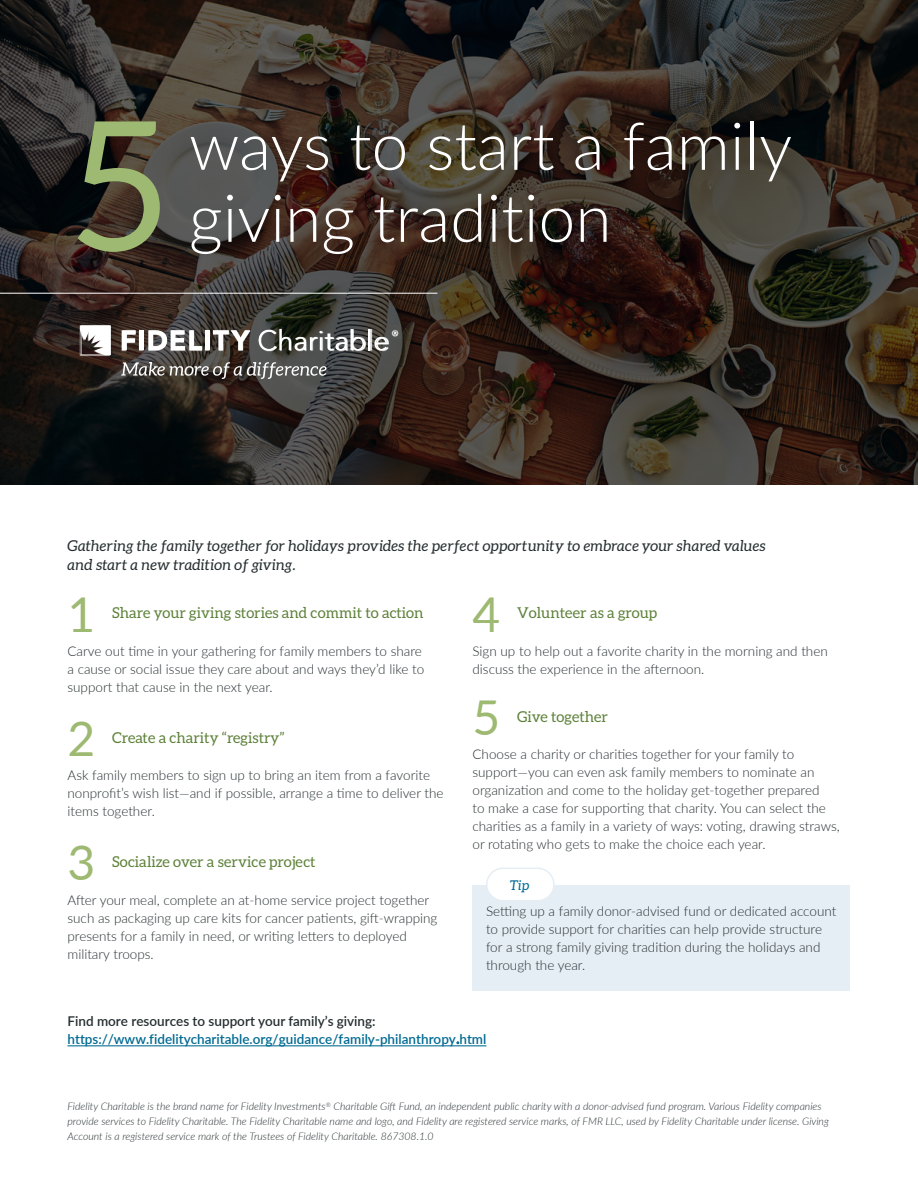
<style>
.page{position:relative;width:918px;height:1188px;background:#fff}
.page>*{position:absolute;margin:0;border:0;box-sizing:border-box;transform-origin:0 0}
.t1{font:180px "Lato";color:#9eb972}
.t2{font:300 66px "Lato";color:#fff}
.t3{font:48px "Lato";color:#9eb972}
.t4{font:italic 15px/19.5px "Aleo";letter-spacing:.01em;color:#242d30}
.t5{font:15px "Aleo";color:#5d8139}
.t6{font:300 13.5px/18px "Lato";color:#242d30}
.t7{font:600 13.5px "Lato";color:#006a92}
.t8{font:600 13.5px "Lato";color:#242d30}
.t9{font:italic 13.5px "Aleo";color:#006a92}
.t10{font:italic 300 10.5px/15px "Lato";color:#242d30}
</style>
<div class="page">
<div style="left:472px;top:885px;width:378px;height:105px;background:#e6eef5"></div>
<img style="left:0;top:0;width:918px;height:484px">
<hr style="left:0;top:293px;width:437px;height:1px;background:#fff">
<hr style="left:68px;top:1046px;width:418px;height:1px;background:#006a92">
<div style="left:487px;top:868px;width:67px;height:33px;background:#fff;border-radius:16px"></div>
<div style="left:486px;top:868px;width:69px;height:33px;border:2px solid #e6eef5;border-radius:16px"></div>
<img style="left:62px;top:287px;width:355px;height:106px">
<h1 class="t1" style="left:68px;top:56px;width:106px">5</h1>
<h2 class="t2" style="left:189px;top:100px;width:605px">ways to start a family</h2>
<h2 class="t2" style="left:189px;top:172px;width:424px">giving tradition</h2>
<p class="t4" style="left:68px;top:535px;width:700px">Gathering the family together for holidays provides the perfect opportunity to embrace your shared values and start a new tradition of giving.</p>
<p class="t5" style="left:112px;top:605px;width:313px">Share your giving stories and commit to action</p>
<p class="t5" style="left:517px;top:605px;width:141px">Volunteer as a group</p>
<h3 class="t3" style="left:68px;top:580px;width:29px">1</h3>
<h3 class="t3" style="left:473px;top:580px;width:29px">4</h3>
<p class="t6" style="left:68px;top:642px;width:358px">Carve out time in your gathering for family members to share a cause or social issue they care about and ways they’d like to support that cause in the next year.</p>
<p class="t6" style="left:472px;top:642px;width:357px">Sign up to help out a favorite charity in the morning and then discuss the experience in the afternoon.</p>
<h3 class="t3" style="left:68px;top:704px;width:29px">2</h3>
<p class="t5" style="left:112px;top:729px;width:174px">Create a charity “registry”</p>
<p class="t6" style="left:68px;top:766px;width:378px">Ask family members to sign up to bring an item from a favorite nonprofit’s wish list—and if possible, arrange a time to deliver the items together.</p>
<h3 class="t3" style="left:68px;top:828px;width:29px">3</h3>
<p class="t5" style="left:112px;top:853px;width:205px">Socialize over a service project</p>
<p class="t6" style="left:68px;top:890px;width:372px">After your meal, complete an at-home service project together such as packaging up care kits for cancer patients, gift-wrapping presents for a family in need, or writing letters to deployed military troops.</p>
<h3 class="t3" style="left:473px;top:683px;width:29px">5</h3>
<p class="t5" style="left:517px;top:708px;width:92px">Give together</p>
<p class="t6" style="left:472px;top:745px;width:369px">Choose a charity or charities together for your family to support—you can even ask family members to nominate an organization and come to the holiday get-together prepared<br>to make a case for supporting that charity. You can select the charities as a family in a variety of ways: voting, drawing straws, or rotating who gets to make the choice each year.</p>
<p class="t9" style="left:510px;top:878px;width:21px">Tip</p>
<p class="t6" style="left:486px;top:902px;width:352px">Setting up a family donor-advised fund or dedicated account to provide support for charities can help provide structure for a strong family giving tradition during the holidays and through the year.</p>
<p class="t8" style="left:68px;top:1011px;width:310px">Find more resources to support your family’s giving:</p>
<p class="t7" style="left:68px;top:1029px;width:420px">https://www.fidelitycharitable.org/guidance/family-philanthropy.html</p>
<p class="t10" style="left:68px;top:1098px;width:763px">Fidelity Charitable is the brand name for Fidelity Investments<sup>®</sup> Charitable Gift Fund, an independent public charity with a donor-advised fund program. Various Fidelity companies provide services to Fidelity Charitable. The Fidelity Charitable name and logo, and Fidelity are registered service marks, of FMR LLC, used by Fidelity Charitable under license. Giving<br>Account is a registered service mark of the Trustees of Fidelity Charitable. 867308.1.0</p>
</div>
